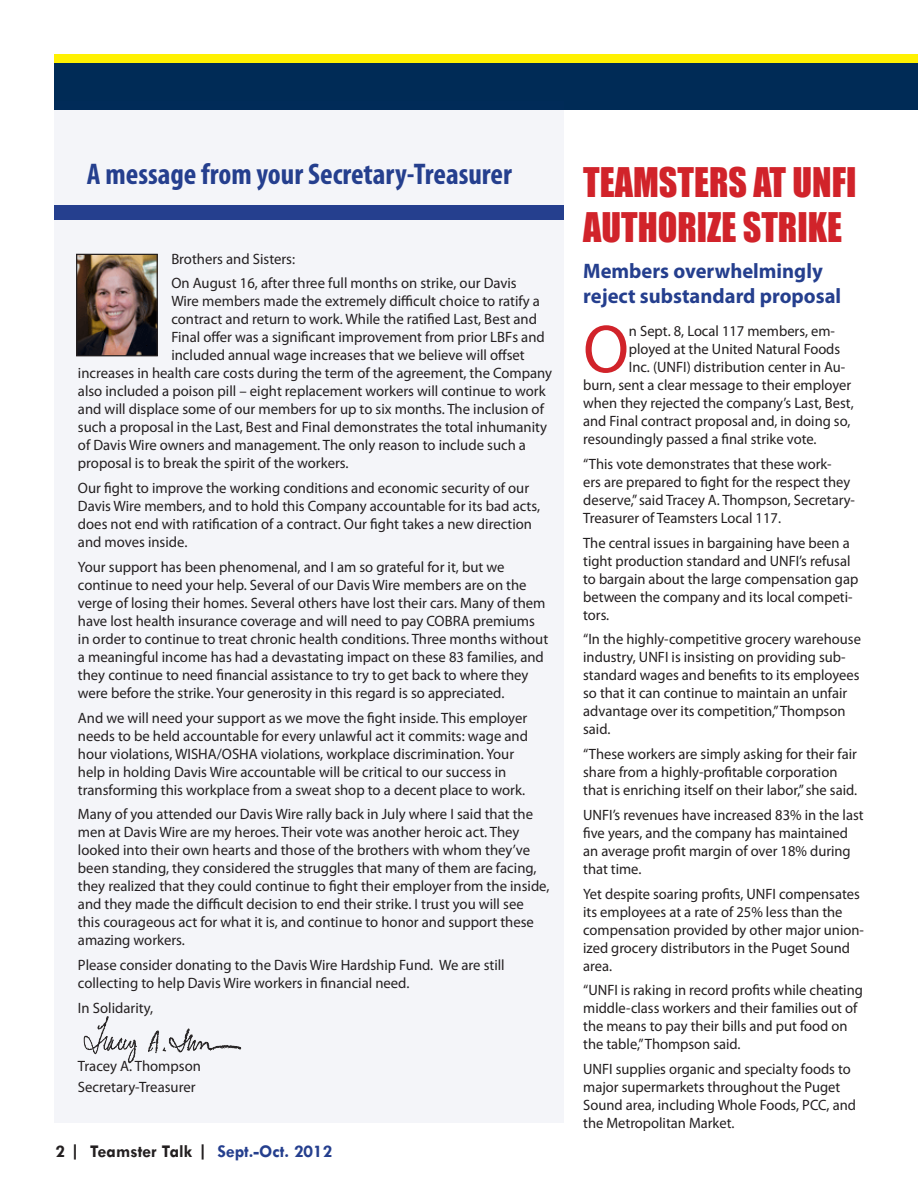
<style>
.page{position:relative;width:918px;height:1188px;background:#fff}
.page>*{position:absolute;margin:0;border:0;box-sizing:border-box;transform-origin:0 0}
.t1{font:68.4px "Myriad Pro";color:#d1232a}
.t2{font:37.5px/45px "Impact";color:#d1232a;scale:.96 1}
.t3{font:700 condensed 30px "Myriad Pro";color:#253f8e}
.t4{font:700 21px/25.2px "Myriad Pro";color:#253f8e}
.t5{font:700 18px "Tw Cen";color:#231f20}
.t6{font:15px/18px "Myriad Pro";color:#231f20}
.s1{color:#253f8e}
</style>
<div class="page">
<div style="left:54px;top:54px;width:864px;height:8px;background:#fff101"></div>
<div style="left:55px;top:63px;width:863px;height:46px;background:#002b56"></div>
<div style="left:54px;top:101px;width:510px;height:1022px;background:#f4f5f9"></div>
<div style="left:54px;top:205px;width:510px;height:15px;background:#253f8e"></div>
<img style="left:78px;top:256px;width:78px;height:98px">
<div style="left:76px;top:254px;width:82px;height:102px;border:1px solid #231f20"></div>
<img style="left:83px;top:1016px;width:159px;height:48px">
<p class="t3" style="left:87px;top:155px;width:427px">A message from your Secretary-Treasurer</p>
<p class="t6" style="left:171px;top:249px;width:125px">Brothers and Sisters:</p>
<p class="t6" style="left:171px;top:274px;width:347px">On August 16, after three full months on strike, our Davis</p>
<p class="t6" style="left:171px;top:292px;width:370px">Wire members made the extremely difficult choice to ratify a</p>
<p class="t6" style="left:171px;top:310px;width:367px">contract and return to work. While the ratified Last, Best and</p>
<p class="t6" style="left:171px;top:328px;width:375px">Final offer was a significant improvement from prior LBFs and</p>
<p class="t6" style="left:171px;top:346px;width:355px">included annual wage increases that we believe will offset</p>
<p class="t6" style="left:78px;top:364px;width:476px">increases in health care costs during the term of the agreement, the Company</p>
<p class="t6" style="left:78px;top:382px;width:469px">also included a poison pill – eight replacement workers will continue to work</p>
<p class="t6" style="left:78px;top:400px;width:468px">and will displace some of our members for up to six months. The inclusion of</p>
<p class="t6" style="left:78px;top:418px;width:471px">such a proposal in the Last, Best and Final demonstrates the total inhumanity</p>
<p class="t6" style="left:78px;top:436px;width:450px">of Davis Wire owners and management. The only reason to include such a</p>
<p class="t6" style="left:78px;top:454px;width:272px">proposal is to break the spirit of the workers.</p>
<p class="t6" style="left:78px;top:479px;width:464px">Our fight to improve the working conditions and economic security of our Davis Wire members, and to hold this Company accountable for its bad acts, does not end with ratification of a contract. Our fight takes a new direction and moves inside.</p>
<p class="t6" style="left:78px;top:558px;width:472px">Your support has been phenomenal, and I am so grateful for it, but we continue to need your help. Several of our Davis Wire members are on the verge of losing their homes. Several others have lost their cars. Many of them have lost health insurance coverage and will need to pay COBRA premiums in order to continue to treat chronic health conditions. Three months without a meaningful income has had a devastating impact on these 83 families, and they continue to need financial assistance to try to get back to where they were before the strike. Your generosity in this regard is so appreciated.</p>
<p class="t6" style="left:78px;top:708px;width:452px">And we will need your support as we move the fight inside. This employer needs to be held accountable for every unlawful act it commits: wage and hour violations, WISHA/OSHA violations, workplace discrimination. Your help in holding Davis Wire accountable will be critical to our success in transforming this workplace from a sweat shop to a decent place to work.</p>
<p class="t6" style="left:78px;top:805px;width:473px">Many of you attended our Davis Wire rally back in July where I said that the men at Davis Wire are my heroes. Their vote was another heroic act. They looked into their own hearts and those of the brothers with whom they’ve been standing, they considered the struggles that many of them are facing, they realized that they could continue to fight their employer from the inside, and they made the difficult decision to end their strike. I trust you will see this courageous act for what it is, and continue to honor and support these amazing workers.</p>
<p class="t6" style="left:78px;top:956px;width:428px">Please consider donating to the Davis Wire Hardship Fund. We are still collecting to help Davis Wire workers in financial need.</p>
<p class="t6" style="left:78px;top:999px;width:77px">In Solidarity,</p>
<p class="t6" style="left:78px;top:1056px;width:125px;line-height:21px">Tracey A. Thompson<br>Secretary-Treasurer</p>
<p class="t5" style="left:56px;top:1140px;width:278px">2 | Teamster Talk | <span class="s1">Sept.-Oct. 2012</span></p>
<p class="t2" style="left:583px;top:159px;width:286px">TEAMSTERS AT UNFI<br>AUTHORIZE STRIKE</p>
<p class="t4" style="left:583px;top:257px;width:260px">Members overwhelmingly reject substandard proposal</p>
<p class="t1" style="left:583px;top:307px;width:47px">O</p>
<p class="t6" style="left:629px;top:322px;width:208px">n Sept. 8, Local 117 members, em-</p>
<p class="t6" style="left:629px;top:340px;width:213px">ployed at the United Natural Foods</p>
<p class="t6" style="left:629px;top:358px;width:218px">Inc. (UNFI) distribution center in Au-</p>
<p class="t6" style="left:583px;top:376px;width:269px">burn, sent a clear message to their employer</p>
<p class="t6" style="left:583px;top:394px;width:272px">when they rejected the company’s Last, Best,</p>
<p class="t6" style="left:583px;top:412px;width:269px">and Final contract proposal and, in doing so,</p>
<p class="t6" style="left:583px;top:430px;width:235px">resoundingly passed a final strike vote.</p>
<p class="t6" style="left:583px;top:455px;width:273px">“This vote demonstrates that these work-<br>ers are prepared to fight for the respect they deserve,” said Tracey A. Thompson, Secretary-Treasurer of Teamsters Local 117.</p>
<p class="t6" style="left:583px;top:533px;width:277px">The central issues in bargaining have been a tight production standard and UNFI’s refusal to bargain about the large compensation gap between the company and its local competi&shy;tors.</p>
<p class="t6" style="left:583px;top:630px;width:279px">“In the highly-competitive grocery warehouse industry, UNFI is insisting on providing sub&shy;standard wages and benefits to its employees so that it can continue to maintain an unfair advantage over its competition,” Thompson said.</p>
<p class="t6" style="left:583px;top:745px;width:276px">“These workers are simply asking for their fair share from a highly-profitable corporation that is enriching itself on their labor,” she said.</p>
<p class="t6" style="left:583px;top:806px;width:282px">UNFI’s revenues have increased 83% in the last five years, and the company has maintained an average profit margin of over 18% during that time.</p>
<p class="t6" style="left:583px;top:884px;width:282px">Yet despite soaring profits, UNFI compensates its employees at a rate of 25% less than the compensation provided by other major union&shy;ized grocery distributors in the Puget Sound area.</p>
<p class="t6" style="left:583px;top:981px;width:281px">“UNFI is raking in record profits while cheating middle-class workers and their families out of the means to pay their bills and put food on the table,” Thompson said.</p>
<p class="t6" style="left:583px;top:1060px;width:274px">UNFI supplies organic and specialty foods to major supermarkets throughout the Puget Sound area, including Whole Foods, PCC, and the Metropolitan Market.</p>
</div>
